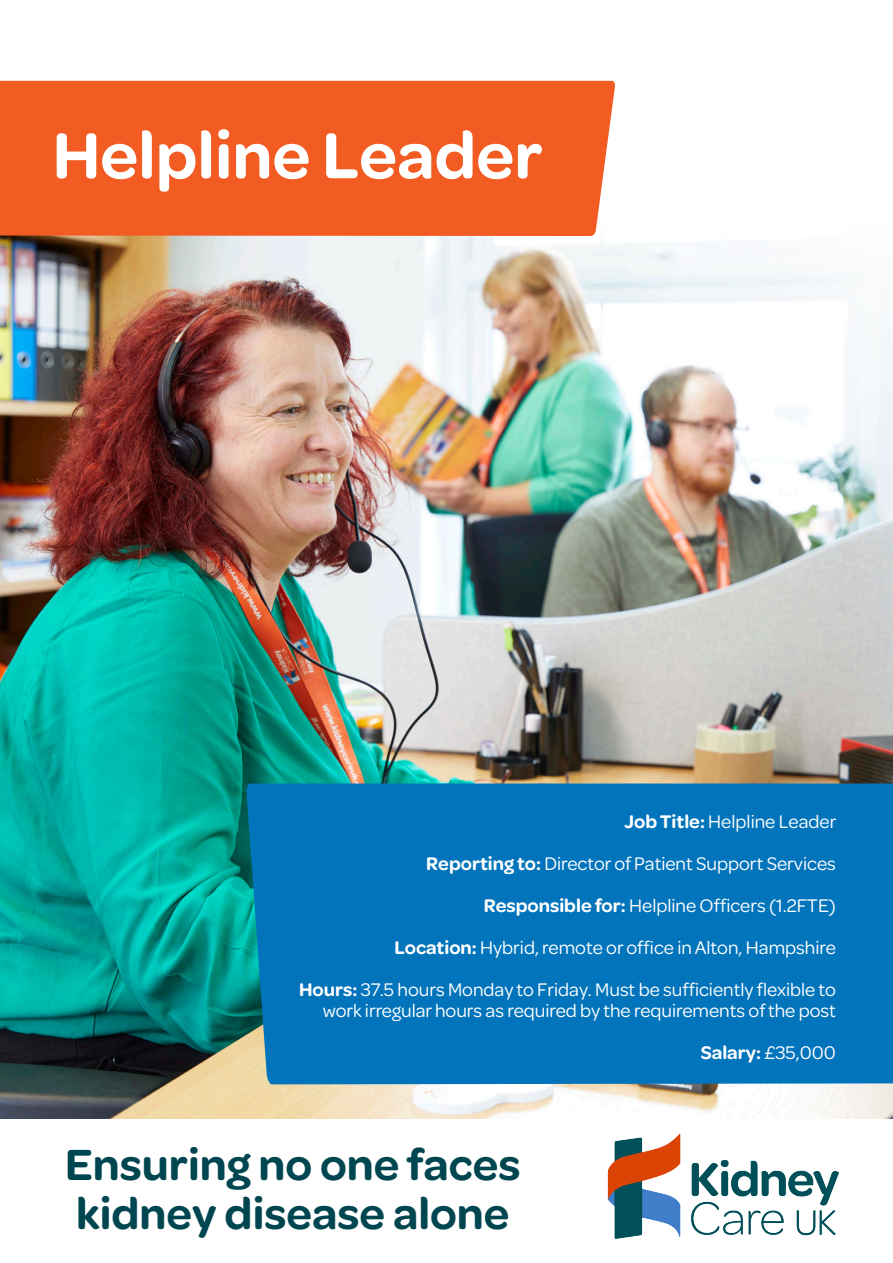
<style>
.page{position:relative;width:893px;height:1263px;background:#fff}
.page>*{position:absolute;margin:0;border:0;box-sizing:border-box;transform-origin:0 0}
.t1{font:600 69px "Omnes";color:#fff}
.t2{font:600 46.5px/49.5px "Omnes";color:#004650}
.t3{font:19.5px/21px "Omnes";color:#fff;text-align:right}
.t4{font:600 19.5px "Omnes";color:#fff}
.s1{font-weight:600}
.s2{font-weight:400}
</style>
<div class="page">
<img style="left:0;top:236px;width:893px;height:882px">
<div style="left:0;top:81px;width:615px;height:155px;background:#f25b21"></div>
<img style="left:608px;top:1133px;width:231px;height:106px">
<div style="left:246px;top:783px;width:647px;height:301px;background:#0174bc"></div>
<p class="t1" style="left:53px;top:107px;width:492px">Helpline Leader</p>
<p class="t3" style="left:625px;top:809px;width:213px"><span class="s1">Job Title:</span> Helpline Leader</p>
<p class="t3" style="left:426px;top:851px;width:411px"><span class="s1">Reporting to:</span> Director of Patient Support Services</p>
<p class="t3" style="left:484px;top:893px;width:354px"><span class="s1">Responsible for:</span> Helpline Officers (1.2FTE)</p>
<p class="t3" style="left:394px;top:935px;width:443px"><span class="s1">Location:</span> Hybrid, remote or office in Alton, Hampshire</p>
<p class="t3" style="left:299px;top:977px;width:538px"><span class="s1">Hours:</span> 37.5 hours Monday to Friday. Must be sufficiently flexible to work irregular hours as required by the requirements of the post</p>
<p class="t4" style="left:701px;top:1038px;width:137px">Salary: <span class="s2">£35,000</span></p>
<p class="t2" style="left:65px;top:1136px;width:457px">Ensuring no one faces kidney disease alone</p>
</div>
